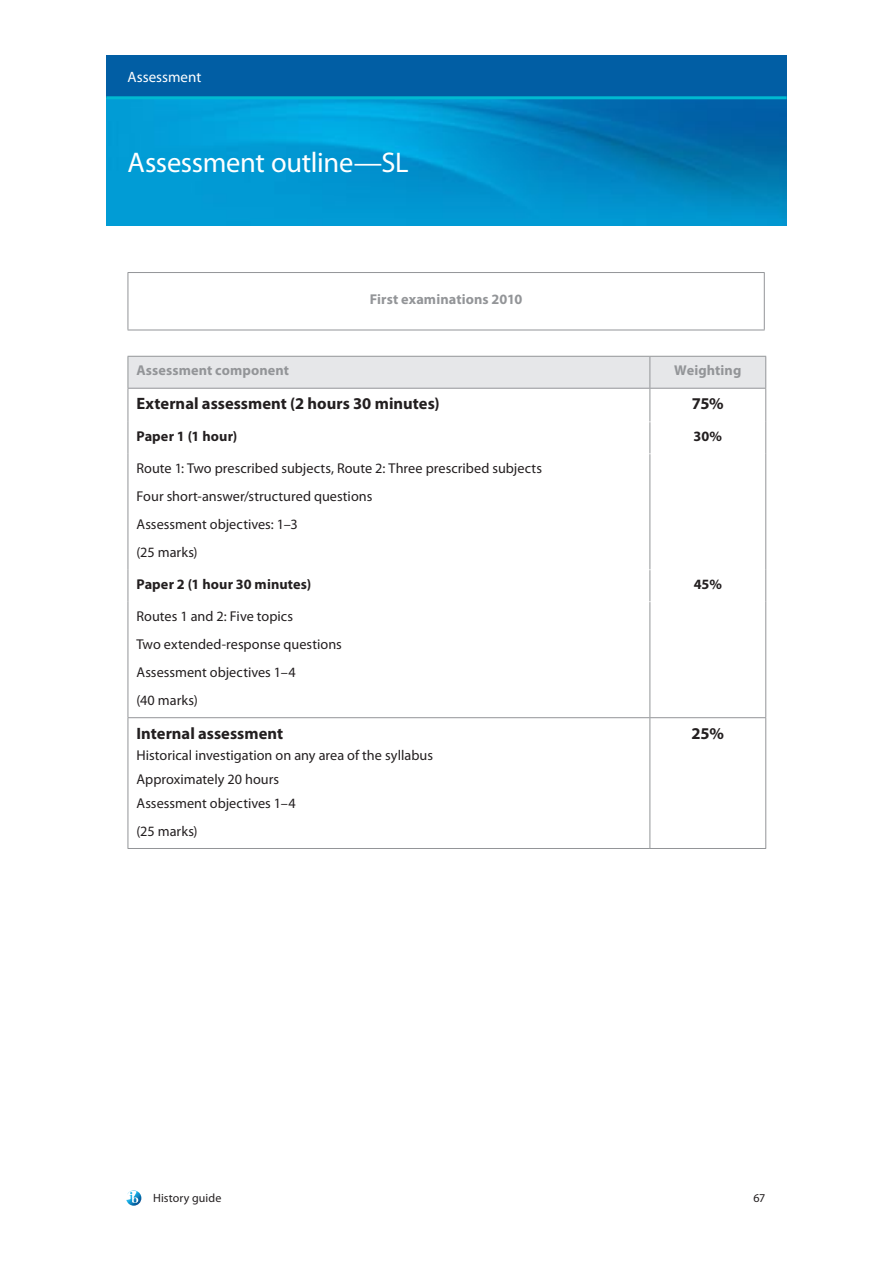
<style>
.page{position:relative;width:893px;height:1263px;background:#fff}
.page>*{position:absolute;margin:0;border:0;box-sizing:border-box;transform-origin:0 0}
.t1{font:28.5px "Myriad Pro";letter-spacing:-.015em;color:#fff}
.t2{font:700 16.5px "Myriad Pro";color:#231f20}
.t3{font:15px "Myriad Pro";color:#fff}
.t4{font:14.25px/28px "Myriad Pro";color:#231f20}
.t5{font:700 14.25px "Myriad Pro";letter-spacing:.005em;color:#939598}
.t6{font:700 14.25px "Myriad Pro";letter-spacing:.005em;color:#231f20}
.t7{font:12px "Myriad Pro";letter-spacing:.01em;color:#231f20}
</style>
<div class="page">
<svg style="left:126px;top:1190px;width:15px;height:16px"></svg>
<img style="left:106px;top:99px;width:681px;height:126px">
<div style="left:106px;top:55px;width:681px;height:43px;background:#015ea4"></div>
<hr style="left:106px;top:96px;width:681px;height:3px;background:#00bad1">
<hr style="left:128px;top:272px;width:637px;height:1px;background:#939598">
<hr style="left:128px;top:273px;width:1px;height:57px;background:#939598">
<hr style="left:764px;top:273px;width:1px;height:57px;background:#939598">
<hr style="left:128px;top:330px;width:637px;height:1px;background:#939598">
<div style="left:129px;top:357px;width:636px;height:31px;background:#e6e7e9"></div>
<hr style="left:128px;top:602px;width:1px;height:115px;background:#939598">
<hr style="left:649px;top:602px;width:1px;height:115px;background:#939598">
<hr style="left:765px;top:602px;width:1px;height:115px;background:#939598">
<hr style="left:128px;top:717px;width:522px;height:1px;background:#939598">
<hr style="left:128px;top:718px;width:1px;height:130px;background:#939598">
<hr style="left:650px;top:717px;width:116px;height:1px;background:#939598">
<hr style="left:649px;top:718px;width:1px;height:130px;background:#939598">
<hr style="left:765px;top:718px;width:1px;height:130px;background:#939598">
<hr style="left:128px;top:848px;width:522px;height:1px;background:#939598">
<hr style="left:650px;top:848px;width:116px;height:1px;background:#939598">
<hr style="left:128px;top:389px;width:1px;height:33px;background:#939598">
<hr style="left:128px;top:422px;width:1px;height:32px;background:#939598">
<hr style="left:128px;top:454px;width:1px;height:116px;background:#939598">
<hr style="left:128px;top:570px;width:1px;height:32px;background:#939598">
<hr style="left:649px;top:389px;width:1px;height:32px;background:#939598">
<hr style="left:765px;top:389px;width:1px;height:33px;background:#939598">
<hr style="left:649px;top:422px;width:1px;height:31px;background:#939598">
<hr style="left:765px;top:422px;width:1px;height:32px;background:#939598">
<hr style="left:649px;top:454px;width:1px;height:115px;background:#939598">
<hr style="left:765px;top:454px;width:1px;height:116px;background:#939598">
<hr style="left:649px;top:570px;width:1px;height:31px;background:#939598">
<hr style="left:765px;top:570px;width:1px;height:32px;background:#939598">
<hr style="left:128px;top:356px;width:522px;height:1px;background:#939598">
<hr style="left:128px;top:357px;width:1px;height:31px;background:#939598">
<hr style="left:650px;top:356px;width:116px;height:1px;background:#939598">
<hr style="left:649px;top:357px;width:1px;height:31px;background:#939598">
<hr style="left:765px;top:357px;width:1px;height:31px;background:#939598">
<hr style="left:128px;top:388px;width:522px;height:1px;background:#939598">
<hr style="left:650px;top:388px;width:116px;height:1px;background:#939598">
<p class="t3" style="left:128px;top:67px;width:75px">Assessment</p>
<h1 class="t1" style="left:128px;top:145px;width:282px">Assessment outline—SL</h1>
<p class="t5" style="left:370px;top:290px;width:154px">First examinations 2010</p>
<p class="t5" style="left:136px;top:361px;width:154px">Assessment component</p>
<p class="t5" style="left:674px;top:361px;width:69px">Weighting</p>
<p class="t2" style="left:136px;top:393px;width:305px">External assessment (2 hours 30 minutes)</p>
<p class="t2" style="left:692px;top:393px;width:33px">75%</p>
<p class="t6" style="left:136px;top:427px;width:102px">Paper 1 (1 hour)</p>
<p class="t6" style="left:694px;top:427px;width:30px">30%</p>
<p class="t4" style="left:136px;top:454px;width:407px">Route 1: Two prescribed subjects, Route 2: Three prescribed subjects Four short-answer/structured questions<br>Assessment objectives: 1–3<br>(25 marks)</p>
<p class="t6" style="left:136px;top:575px;width:176px">Paper 2 (1 hour 30 minutes)</p>
<p class="t6" style="left:694px;top:575px;width:30px">45%</p>
<p class="t4" style="left:136px;top:602px;width:207px">Routes 1 and 2: Five topics<br>Two extended-response questions<br>Assessment objectives 1–4<br>(40 marks)</p>
<p class="t2" style="left:136px;top:722px;width:148px">Internal assessment</p>
<p class="t4" style="left:136px;top:743px;width:298px;line-height:23.7px">Historical investigation on any area of the syllabus<br>Approximately 20 hours<br>Assessment objectives 1–4</p>
<p class="t4" style="left:136px;top:817px;width:63px">(25 marks)</p>
<p class="t2" style="left:692px;top:722px;width:34px">25%</p>
<p class="t7" style="left:153px;top:1190px;width:70px">History guide</p>
<p class="t7" style="left:753px;top:1190px;width:14px">67</p>
</div>
